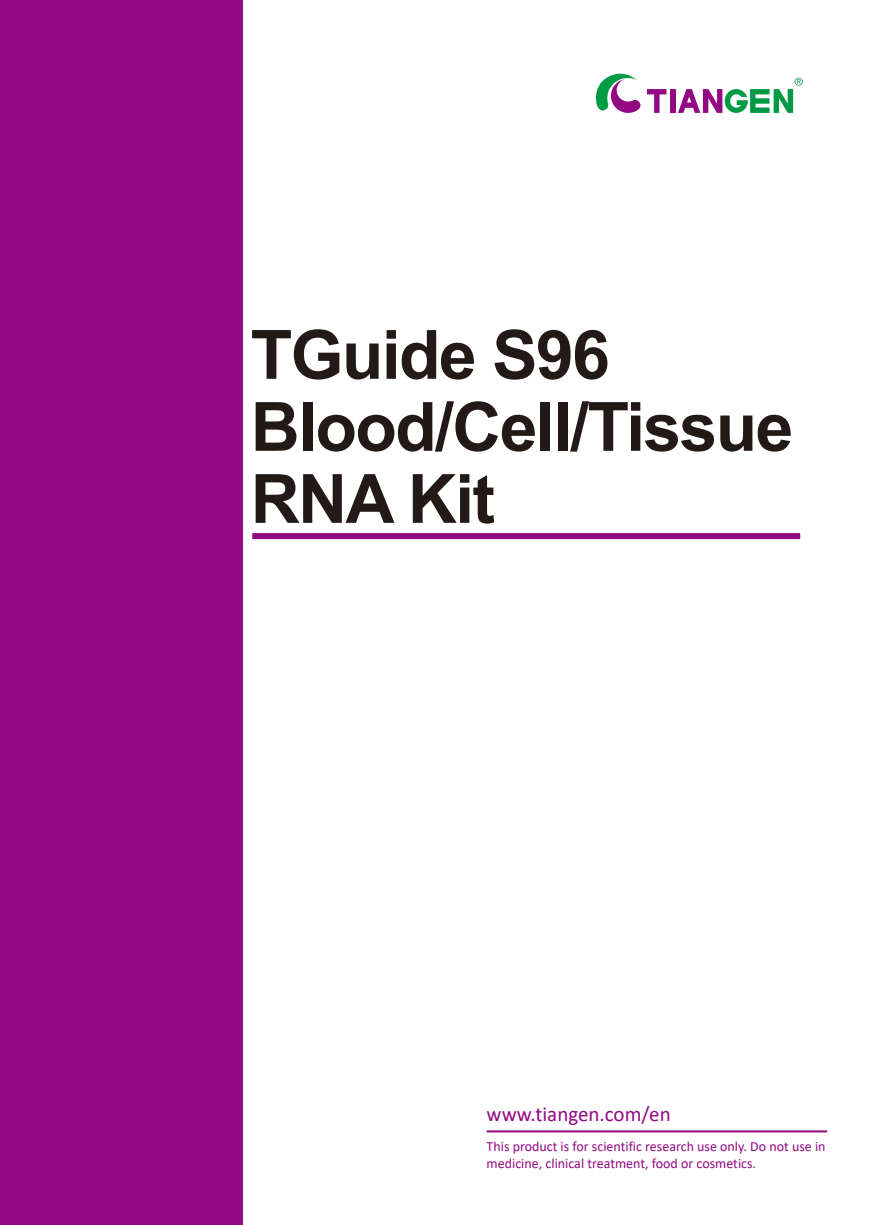
<style>
.page{position:relative;width:874px;height:1225px;background:#fff}
.page>*{position:absolute;margin:0;border:0;box-sizing:border-box;transform-origin:0 0}
.t1{font:700 68px/72px "Arial";letter-spacing:-.025em;color:#231916}
.t2{font:21px "Calibri";color:#930883}
.小标题{font:14px/16.8px "Calibri";color:#930883}
</style>
<div class="page">
<div style="left:252px;top:533px;width:547px;height:6px;background:#930883"></div>
<div style="left:0;top:0;width:243px;height:1225px;background:#930883"></div>
<hr style="left:486px;top:1130px;width:340px;height:2px;background:#930883">
<svg style="left:595px;top:73px;width:45px;height:40px"></svg>
<div style="left:670px;top:89px;width:5px;height:24px;background:#930883"></div>
<svg style="left:647px;top:89px;width:19px;height:24px"></svg>
<svg style="left:678px;top:78px;width:124px;height:35px"></svg>
<p class="t1" style="left:250px;top:320px;width:544px">TGuide S96<br>Blood/Cell/Tissue<br>RNA Kit</p>
<p class="t2" style="left:486px;top:1099px;width:185px">www.tiangen.com/en</p>
<p class="小标题" style="left:486px;top:1138px;width:340px">This product is for scientific research use only. Do not use in medicine, clinical treatment, food or cosmetics.</p>
</div>
